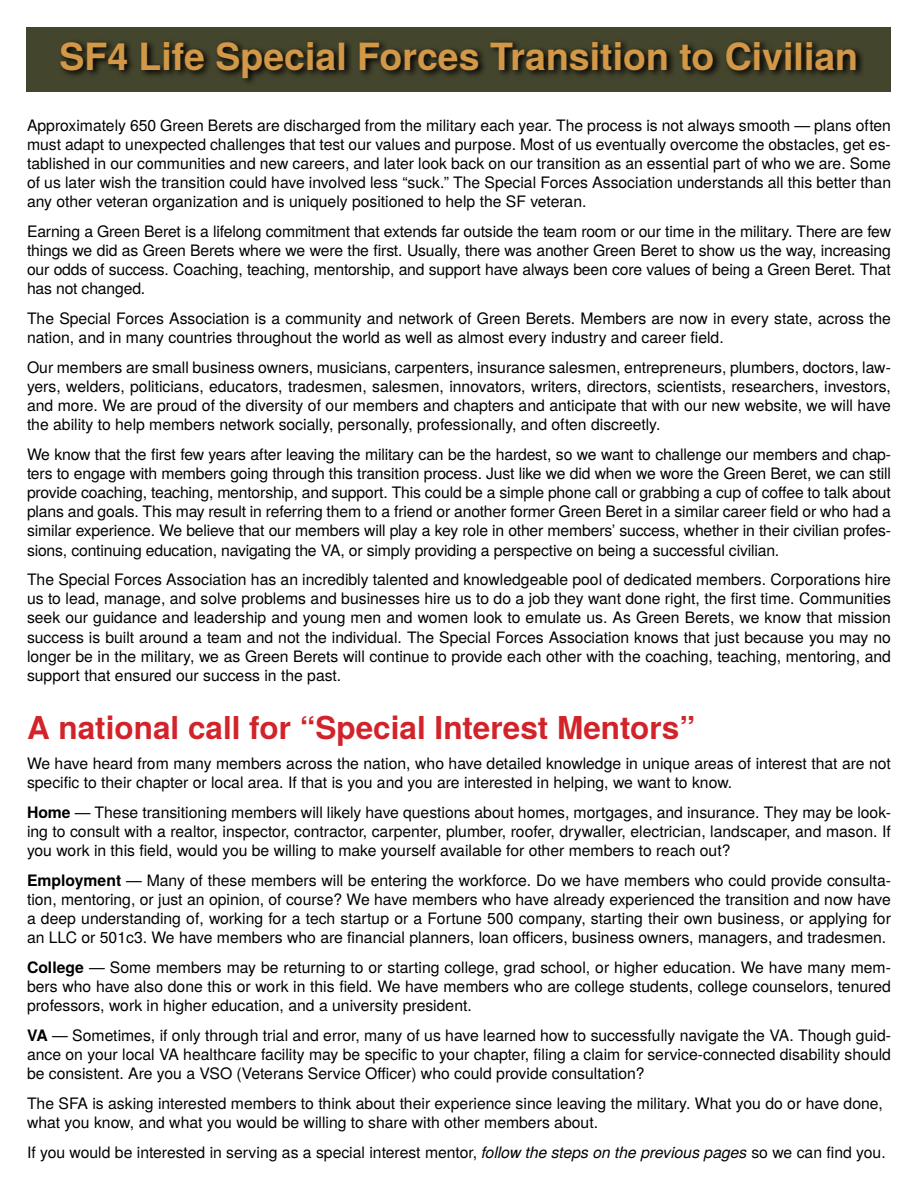
<style>
.page{position:relative;width:918px;height:1188px;background:#fff}
.page>*{position:absolute;margin:0;border:0;box-sizing:border-box;transform-origin:0 0}
.t1{font:700 37.5px "Te X Gyre Heros";color:#d29847}
.t2{font:700 31.5px "Te X Gyre Heros";color:#d2232a}
.t3{font:15.75px/19px "Te X Gyre Heros";color:#000;text-align:justify}
.s1{font-weight:700}
.s2{font-style:italic}
</style>
<div class="page">
<div style="left:27px;top:27px;width:864px;height:64px;background:#44452d"></div>
<svg style="left:61px;top:41px;width:801px;height:42px"></svg>
<h1 class="t1" style="left:59px;top:28px;width:800px">SF4 Life Special Forces Transition to Civilian</h1>
<p class="t3" style="left:27px;top:115px;width:866px">Approximately 650 Green Berets are discharged from the military each year. The process is not always smooth — plans often must adapt to unexpected challenges that test our values and purpose. Most of us eventually overcome the obstacles, get es&shy;tablished in our communities and new careers, and later look back on our transition as an essential part of who we are. Some of us later wish the transition could have involved less “suck.” The Special Forces Association understands all this better than any other veteran organization and is uniquely positioned to help the SF veteran.</p>
<p class="t3" style="left:27px;top:221px;width:866px">Earning a Green Beret is a lifelong commitment that extends far outside the team room or our time in the military. There are few things we did as Green Berets where we were the first. Usually, there was another Green Beret to show us the way, increasing our odds of success. Coaching, teaching, mentorship, and support have always been core values of being a Green Beret. That has not changed.</p>
<p class="t3" style="left:27px;top:308px;width:866px">The Special Forces Association is a community and network of Green Berets. Members are now in every state, across the nation, and in many countries throughout the world as well as almost every industry and career field.</p>
<p class="t3" style="left:27px;top:357px;width:866px">Our members are small business owners, musicians, carpenters, insurance salesmen, entrepreneurs, plumbers, doctors, law&shy;yers, welders, politicians, educators, tradesmen, salesmen, innovators, writers, directors, scientists, researchers, investors, and more. We are proud of the diversity of our members and chapters and anticipate that with our new website, we will have the ability to help members network socially, personally, professionally, and often discreetly.</p>
<p class="t3" style="left:27px;top:444px;width:866px">We know that the first few years after leaving the military can be the hardest, so we want to challenge our members and chap&shy;ters to engage with members going through this transition process. Just like we did when we wore the Green Beret, we can still provide coaching, teaching, mentorship, and support. This could be a simple phone call or grabbing a cup of coffee to talk about plans and goals. This may result in referring them to a friend or another former Green Beret in a similar career field or who had a similar experience. We believe that our members will play a key role in other members’ success, whether in their civilian profes&shy;sions, continuing education, navigating the VA, or simply providing a perspective on being a successful civilian.</p>
<p class="t3" style="left:27px;top:569px;width:866px">The Special Forces Association has an incredibly talented and knowledgeable pool of dedicated members. Corporations hire us to lead, manage, and solve problems and businesses hire us to do a job they want done right, the first time. Communities seek our guidance and leadership and young men and women look to emulate us. As Green Berets, we know that mission success is built around a team and not the individual. The Special Forces Association knows that just because you may no longer be in the military, we as Green Berets will continue to provide each other with the coaching, teaching, mentoring, and support that ensured our success in the past.</p>
<h2 class="t2" style="left:27px;top:704px;width:670px">A national call for “Special Interest Mentors”</h2>
<p class="t3" style="left:27px;top:753px;width:865px">We have heard from many members across the nation, who have detailed knowledge in unique areas of interest that are not specific to their chapter or local area. If that is you and you are interested in helping, we want to know.</p>
<p class="t3" style="left:27px;top:801px;width:865px"><span class="s1">Home</span> — These transitioning members will likely have questions about homes, mortgages, and insurance. They may be look&shy;ing to consult with a realtor, inspector, contractor, carpenter, plumber, roofer, drywaller, electrician, landscaper, and mason. If you work in this field, would you be willing to make yourself available for other members to reach out?</p>
<p class="t3" style="left:27px;top:869px;width:866px"><span class="s1">Employment</span> — Many of these members will be entering the workforce. Do we have members who could provide consulta&shy;tion, mentoring, or just an opinion, of course? We have members who have already experienced the transition and now have a deep understanding of, working for a tech startup or a Fortune 500 company, starting their own business, or applying for an LLC or 501c3. We have members who are financial planners, loan officers, business owners, managers, and tradesmen.</p>
<p class="t3" style="left:27px;top:956px;width:865px"><span class="s1">College</span> — Some members may be returning to or starting college, grad school, or higher education. We have many mem&shy;bers who have also done this or work in this field. We have members who are college students, college counselors, tenured professors, work in higher education, and a university president.</p>
<p class="t3" style="left:27px;top:1024px;width:866px"><span class="s1">VA</span> — Sometimes, if only through trial and error, many of us have learned how to successfully navigate the VA. Though guid&shy;ance on your local VA healthcare facility may be specific to your chapter, filing a claim for service-connected disability should be consistent. Are you a VSO (Veterans Service Officer) who could provide consultation?</p>
<p class="t3" style="left:27px;top:1092px;width:858px">The SFA is asking interested members to think about their experience since leaving the military. What you do or have done, what you know, and what you would be willing to share with other members about.</p>
<p class="t3" style="left:27px;top:1141px;width:860px">If you would be interested in serving as a special interest mentor, <span class="s2">follow the steps on the previous pages</span> so we can find you.</p>
</div>
